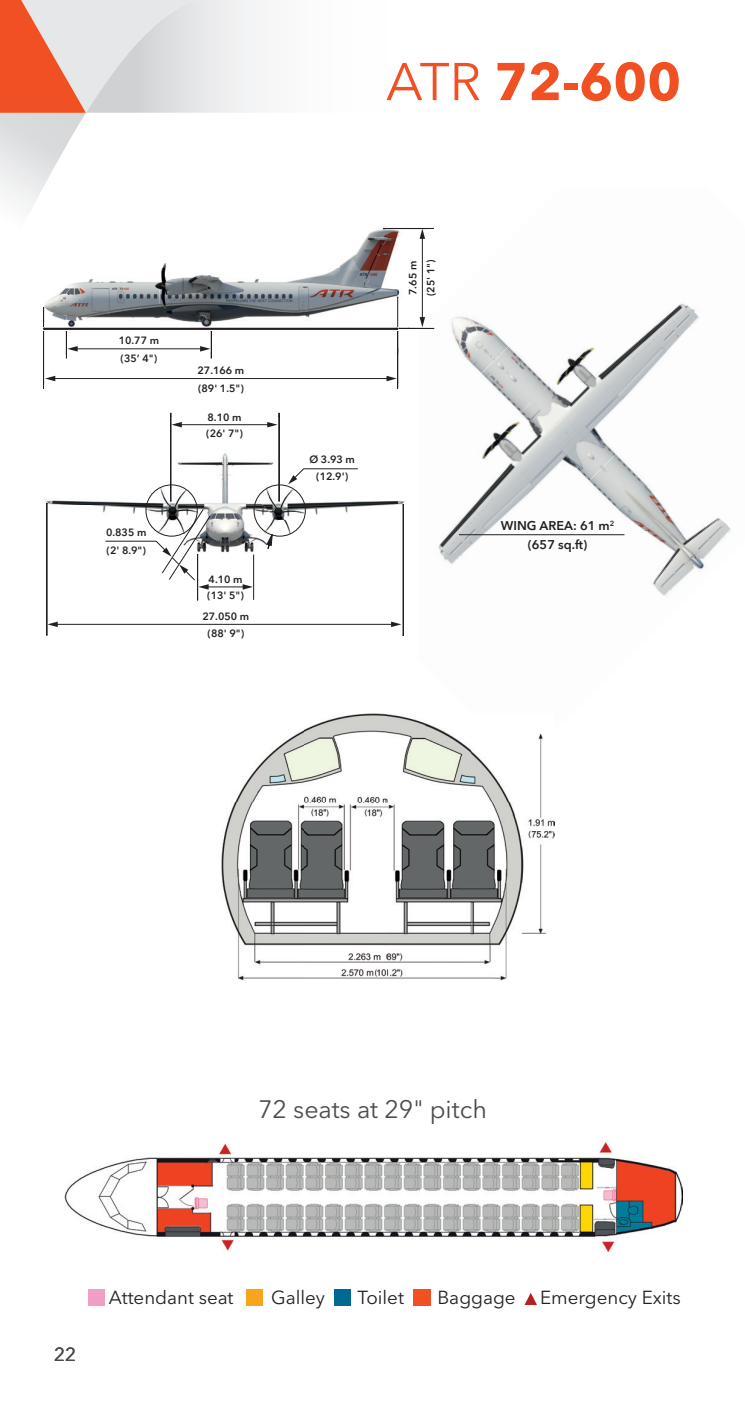
<style>
.page{position:relative;width:745px;height:1418px;background:#fff}
.page>*{position:absolute;margin:0;border:0;box-sizing:border-box;transform-origin:0 0}
.t1{font:700 52.5px "Avenir Next LT Pro";color:#f05022}
.t2{font:25px "Avenir Next LT Pro";color:#4b4c4d}
.t3{font:18.75px "Avenir Next LT Pro";color:#231f20}
.t4{font:18.75px "Avenir Next LT Pro";color:#4b4c4d}
.t5{font:600 12.5px/19.2px "Avenir Next LT Pro";color:#231f20;text-align:center}
.t6{font:600 10.5px/17.8px "Avenir Next LT Pro";color:#231f20}
.s1{font-weight:400}
</style>
<div class="page">
<img style="left:44px;top:227px;width:374px;height:122px">
<img style="left:657px;top:520px;width:74px;height:76px">
<img style="left:657px;top:498px;width:65px;height:22px">
<img style="left:603px;top:466px;width:54px;height:123px">
<img style="left:603px;top:413px;width:25px;height:53px">
<img style="left:438px;top:413px;width:165px;height:151px">
<img style="left:550px;top:303px;width:149px;height:110px">
<img style="left:438px;top:359px;width:112px;height:184px">
<img style="left:496px;top:303px;width:171px;height:56px">
<img style="left:422px;top:305px;width:74px;height:131px">
<img style="left:363px;top:330px;width:55px;height:54px">
<img style="left:46px;top:430px;width:234px;height:75px">
<img style="left:47px;top:505px;width:230px;height:75px">
<img style="left:46px;top:580px;width:299px;height:56px">
<img style="left:43px;top:388px;width:237px;height:42px">
<img style="left:252px;top:452px;width:153px;height:68px">
<img style="left:277px;top:520px;width:127px;height:68px">
<img style="left:345px;top:588px;width:59px;height:48px">
<div style="left:254px;top:485px;width:51px;height:51px;border:1px solid #231f20;border-radius:50%"></div>
<hr style="left:384px;top:228px;width:42px;height:1px;background:#231f20">
<hr style="left:43px;top:331px;width:1px;height:51px;background:#231f20">
<hr style="left:397px;top:331px;width:1px;height:51px;background:#231f20">
<hr style="left:397px;top:297px;width:1px;height:30px;background:#231f20">
<svg style="left:43px;top:307px;width:2px;height:25px"></svg>
<div style="left:44px;top:328px;width:353px;height:2px;border:1px solid #231f20"></div>
<hr style="left:46px;top:503px;width:1px;height:132px;background:#231f20">
<hr style="left:402px;top:504px;width:1px;height:131px;background:#231f20">
<hr style="left:253px;top:554px;width:1px;height:46px;background:#231f20">
<hr style="left:197px;top:554px;width:1px;height:46px;background:#231f20">
<hr style="left:278px;top:416px;width:1px;height:85px;background:#231f20">
<hr style="left:170px;top:416px;width:1px;height:85px;background:#231f20">
<svg style="left:265px;top:533px;width:8px;height:16px"></svg>
<hr style="left:76px;top:348px;width:126px;height:1px;background:#231f20">
<svg style="left:66px;top:331px;width:12px;height:27px"></svg>
<svg style="left:200px;top:331px;width:12px;height:27px"></svg>
<hr style="left:207px;top:586px;width:37px;height:1px;background:#231f20">
<svg style="left:242px;top:584px;width:11px;height:5px"></svg>
<hr style="left:180px;top:424px;width:89px;height:1px;background:#231f20">
<svg style="left:171px;top:422px;width:11px;height:5px"></svg>
<svg style="left:267px;top:422px;width:10px;height:5px"></svg>
<hr style="left:53px;top:378px;width:335px;height:1px;background:#231f20">
<svg style="left:43px;top:376px;width:12px;height:12px"></svg>
<svg style="left:386px;top:376px;width:12px;height:12px"></svg>
<hr style="left:56px;top:624px;width:336px;height:1px;background:#231f20">
<svg style="left:47px;top:621px;width:11px;height:6px"></svg>
<svg style="left:391px;top:621px;width:10px;height:6px"></svg>
<hr style="left:421px;top:237px;width:1px;height:82px;background:#231f20">
<svg style="left:396px;top:317px;width:38px;height:15px"></svg>
<svg style="left:419px;top:228px;width:14px;height:11px"></svg>
<svg style="left:288px;top:468px;width:70px;height:16px"></svg>
<svg style="left:105px;top:509px;width:105px;height:80px"></svg>
<hr style="left:458px;top:534px;width:166px;height:1px;background:#231f20">
<img style="left:65px;top:1142px;width:616px;height:109px">
<div style="left:88px;top:1288px;width:17px;height:17px;background:#f09ec2"></div>
<div style="left:245px;top:1288px;width:17px;height:17px;background:#f9a51b"></div>
<div style="left:334px;top:1288px;width:17px;height:17px;background:#006991"></div>
<div style="left:413px;top:1288px;width:17px;height:17px;background:#f05022"></div>
<svg style="left:525px;top:1293px;width:11px;height:11px"></svg>
<img style="left:221px;top:713px;width:333px;height:267px">
<img style="left:471px;top:713px;width:83px;height:50px">
<img style="left:0;top:113px;width:86px;height:156px">
<img style="left:26px;top:188px;width:17px;height:33px">
<svg style="left:0;top:0;width:86px;height:113px"></svg>
<svg style="left:86px;top:0;width:175px;height:113px;fill:#e6e7e9"></svg>
<h1 class="t1" style="left:386px;top:51px;width:296px"><span class="s1">ATR</span> 72-600</h1>
<p class="t6" style="left:119px;top:332px;width:42px">10.77 m (35’ 4")</p>
<p class="t6" style="left:106px;top:524px;width:42px">0.835 m (2' 8.9")</p>
<p class="t6" style="left:197px;top:362px;width:48px">27.166 m (89' 1.5")</p>
<p class="t6" style="left:206px;top:409px;width:38px;line-height:16.8px">8.10 m (26' 7")</p>
<p class="t6" style="left:207px;top:571px;width:38px;line-height:16.8px">4.10 m (13' 5")</p>
<p class="t6" style="left:202px;top:609px;width:48px;line-height:16.8px;text-align:center">27.050 m (88' 9")</p>
<p class="t6" style="left:404px;top:296px;width:38px;rotate:-90deg">7.65 m (25' 1")</p>
<p class="t6" style="left:309px;top:452px;width:47px;line-height:16.8px;text-align:center">Ø 3.93 m (12.9')</p>
<p class="t5" style="left:500px;top:517px;width:115px">WING AREA: 61 m<sup>2 </sup>(657 sq.ft)</p>
<h2 class="t2" style="left:258px;top:1098px;width:230px">72 seats at 29" pitch</h2>
<h3 class="t4" style="left:54px;top:1346px;width:23px">22</h3>
<h3 class="t3" style="left:109px;top:1289px;width:126px">Attendant seat</h3>
<h3 class="t3" style="left:271px;top:1289px;width:55px">Galley</h3>
<h3 class="t3" style="left:357px;top:1289px;width:48px">Toilet</h3>
<h3 class="t3" style="left:437px;top:1289px;width:80px">Baggage</h3>
<h3 class="t3" style="left:539px;top:1289px;width:142px">Emergency Exits</h3>
</div>
